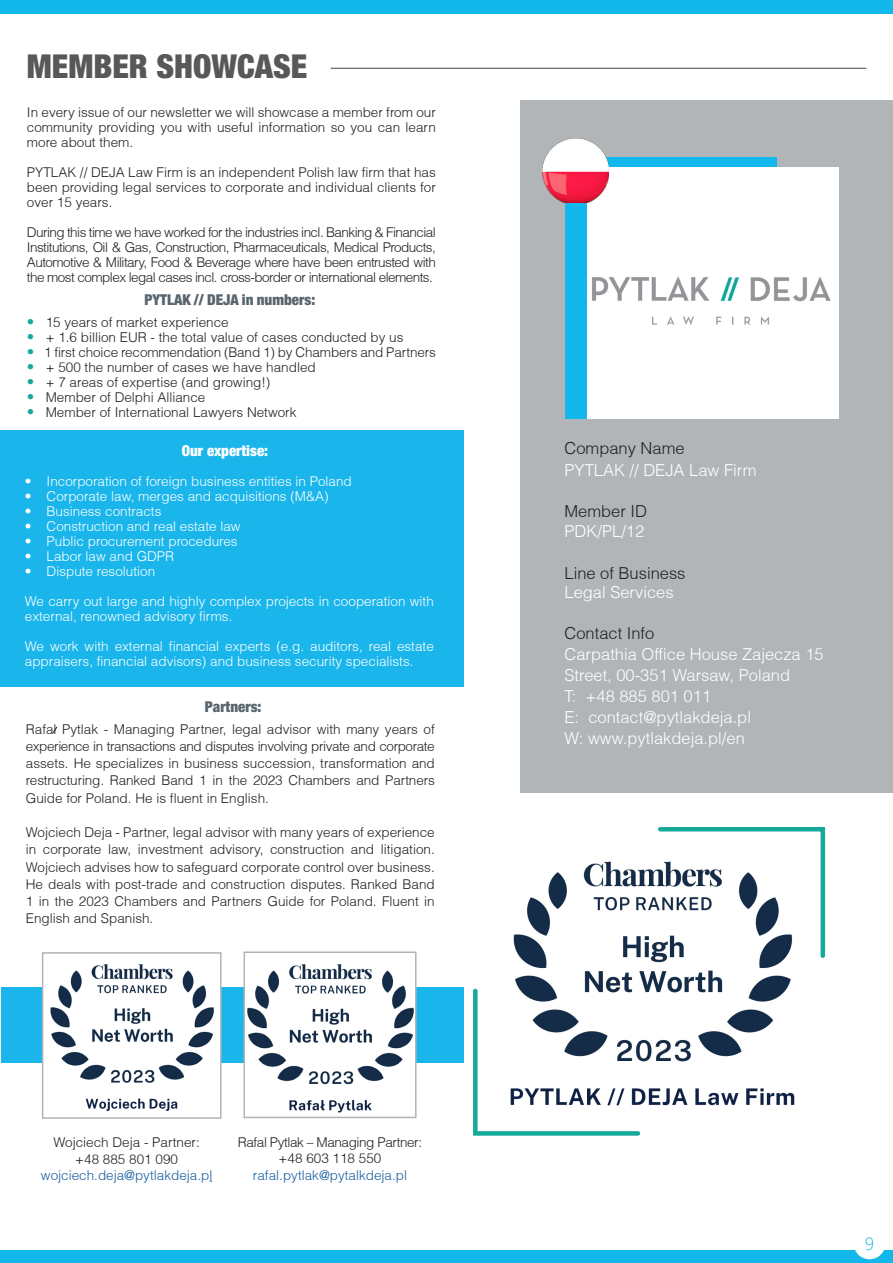
<style>
.page{position:relative;width:893px;height:1263px;background:#fff}
.page>*{position:absolute;margin:0;border:0;box-sizing:border-box;transform-origin:0 0}
.t1{font:900 condensed 33px "Helvetica Neue LT Std";color:#57585a}
.t2{font:300 18px "Yu Gothic UI";color:#12b8ed}
.t3{font:300 16.5px/21px "Helvetica";color:#fff}
.t4{font:300 16.5px "Helvetica";color:#231f20}
.t5{font:900 condensed 15px "Helvetica Neue LT Std";color:#59666f}
.t6{font:900 condensed 15px "Helvetica Neue LT Std";color:#fff}
.t7{font:300 13.5px/17.2px "Helvetica";color:#231f20;text-align:justify}
.t8{font:300 13.5px/15px "Helvetica";color:#fff}
.t9{font:300 13.5px "Helvetica";color:#175d9e}
.t10{font:300 13.5px "Helvetica";letter-spacing:-.03em;color:#231f20}
.s1{font-family:"Helvetica Neue LT Std";font-weight:900;font-stretch:condensed;font-size:15px;color:#15a99a}
</style>
<div class="page">
<div style="left:0;top:1250px;width:893px;height:13px;background:#12b8ec"></div>
<div style="left:0;top:0;width:893px;height:13px;background:#12b8ec"></div>
<div style="left:854px;top:1229px;width:31px;height:29px;background:#fff;border-radius:50%"></div>
<div style="left:854px;top:1228px;width:31px;height:31px;border:2px solid #fff;border-radius:50%"></div>
<div style="left:1px;top:987px;width:462px;height:75px;background:#1ab6eb"></div>
<div style="left:0;top:431px;width:463px;height:256px;background:#1ab6eb"></div>
<div style="left:521px;top:100px;width:372px;height:692px;background:#b1b5b7"></div>
<div style="left:566px;top:157px;width:211px;height:262px;background:#12b8ec"></div>
<hr style="left:331px;top:68px;width:535px;height:1px;background:#575c5e">
<div style="left:587px;top:168px;width:251px;height:251px;background:#fff"></div>
<img style="left:542px;top:138px;width:67px;height:65px">
<img style="left:513px;top:861px;width:282px;height:245px">
<img style="left:45px;top:964px;width:174px;height:147px">
<div style="left:42px;top:952px;width:180px;height:167px;border:2px solid #b0b4b6"></div>
<img style="left:247px;top:964px;width:167px;height:149px">
<div style="left:244px;top:951px;width:173px;height:167px;border:2px solid #b0b4b6"></div>
<svg style="left:53px;top:727px;width:4px;height:6px"></svg>
<svg style="left:656px;top:827px;width:170px;height:133px"></svg>
<svg style="left:473px;top:986px;width:169px;height:150px"></svg>
<p class="t1" style="left:27px;top:46px;width:282px">MEMBER SHOWCASE</p>
<p class="t7" style="left:27px;top:104px;width:410px;line-height:15px">In every issue of our newsletter we will showcase a member from our community providing you with useful information so you can learn more about them.</p>
<p class="t7" style="left:27px;top:164px;width:410px;line-height:15px">PYTLAK // DEJA Law Firm is an independent Polish law firm that has been providing legal services to corporate and individual clients for over 15 years.</p>
<p class="t7" style="left:27px;top:224px;width:410px;line-height:15px">During this time we have worked for the industries incl. Banking &amp; Financial Institutions, Oil &amp; Gas, Construction, Pharmaceuticals, Medical Products, Automotive &amp; Military, Food &amp; Beverage where have been entrusted with the most complex legal cases incl. cross-border or international elements.</p>
<p class="t7" style="left:27px;top:313px;width:203px"><span class="s1">•</span> 15 years of market experience</p>
<p class="t7" style="left:27px;top:328px;width:378px"><span class="s1">•</span> + 1.6 billion EUR - the total value of cases conducted by us</p>
<p class="t7" style="left:27px;top:343px;width:410px"><span class="s1">•</span> 1 first choice recommendation (Band 1) by Chambers and Partners</p>
<p class="t7" style="left:27px;top:358px;width:290px"><span class="s1">•</span> + 500 the number of cases we have handled</p>
<p class="t7" style="left:27px;top:373px;width:245px"><span class="s1">•</span> + 7 areas of expertise (and growing!)</p>
<p class="t7" style="left:27px;top:388px;width:180px"><span class="s1">•</span> Member of Delphi Alliance</p>
<p class="t7" style="left:27px;top:403px;width:271px"><span class="s1">•</span> Member of International Lawyers Network</p>
<p class="t5" style="left:144px;top:291px;width:172px">PYTLAK // DEJA in numbers:</p>
<p class="t6" style="left:182px;top:442px;width:88px">Our expertise:</p>
<p class="t8" style="left:25px;top:474px;width:328px">• Incorporation of foreign business entities in Poland</p>
<p class="t8" style="left:25px;top:489px;width:305px">• Corporate law, merges and acquisitions (M&amp;A)</p>
<p class="t8" style="left:25px;top:504px;width:138px">• Business contracts</p>
<p class="t8" style="left:25px;top:519px;width:217px">• Construction and real estate law</p>
<p class="t8" style="left:25px;top:534px;width:214px">• Public procurement procedures</p>
<p class="t8" style="left:25px;top:549px;width:151px">• Labor law and GDPR</p>
<p class="t8" style="left:25px;top:564px;width:132px">• Dispute resolution</p>
<p class="t8" style="left:25px;top:594px;width:410px">We carry out large and highly complex projects in cooperation with external, renowned advisory firms.</p>
<p class="t8" style="left:25px;top:639px;width:410px">We work with external financial experts (e.g. auditors, real estate appraisers, financial advisors) and business security specialists.</p>
<p class="t5" style="left:205px;top:698px;width:58px">Partners:</p>
<p class="t7" style="left:26px;top:720px;width:410px">Rafal Pytlak - Managing Partner, legal advisor with many years of experience in transactions and disputes involving private and corporate assets. He specializes in business succession, transformation and restructuring. Ranked Band 1 in the 2023 Chambers and Partners Guide for Poland. He is fluent in English.</p>
<p class="t7" style="left:26px;top:824px;width:410px">Wojciech Deja - Partner, legal advisor with many years of experience in corporate law, investment advisory, construction and litigation.<br>Wojciech advises how to safeguard corporate control over business.<br>He deals with post-trade and construction disputes. Ranked Band 1 in the 2023 Chambers and Partners Guide for Poland. Fluent in English and Spanish.</p>
<p class="t7" style="left:54px;top:1133px;width:148px">Wojciech Deja - Partner:</p>
<p class="t7" style="left:75px;top:1150px;width:104px">+48 885 801 090</p>
<p class="t9" style="left:41px;top:1167px;width:173px">wojciech.deja@pytlakdeja.pl</p>
<p class="t10" style="left:238px;top:1134px;width:186px">Rafal Pytlak – Managing Partner:</p>
<p class="t7" style="left:279px;top:1150px;width:104px">+48 603 118 550</p>
<p class="t9" style="left:253px;top:1167px;width:156px">rafal.pytlak@pytalkdeja.pl</p>
<p class="t4" style="left:564px;top:438px;width:122px">Company Name</p>
<p class="t3" style="left:564px;top:459px;width:193px">PYTLAK // DEJA Law Firm</p>
<p class="t4" style="left:564px;top:501px;width:84px">Member ID</p>
<p class="t3" style="left:564px;top:521px;width:81px">PDK/PL/12</p>
<p class="t4" style="left:564px;top:562px;width:123px">Line of Business</p>
<p class="t3" style="left:564px;top:582px;width:111px">Legal Services</p>
<p class="t4" style="left:564px;top:623px;width:91px">Contact Info</p>
<p class="t3" style="left:564px;top:644px;width:261px">Carpathia Office House Zajecza 15<br>Street, 00-351 Warsaw, Poland</p>
<p class="t3" style="left:564px;top:686px;width:148px">T: +48 885 801 011</p>
<p class="t3" style="left:564px;top:707px;width:188px">E: contact@pytlakdeja.pl</p>
<p class="t3" style="left:564px;top:728px;width:182px">W: www.pytlakdeja.pl/en</p>
<h2 class="t2" style="left:865px;top:1227px;width:11px">9</h2>
</div>
